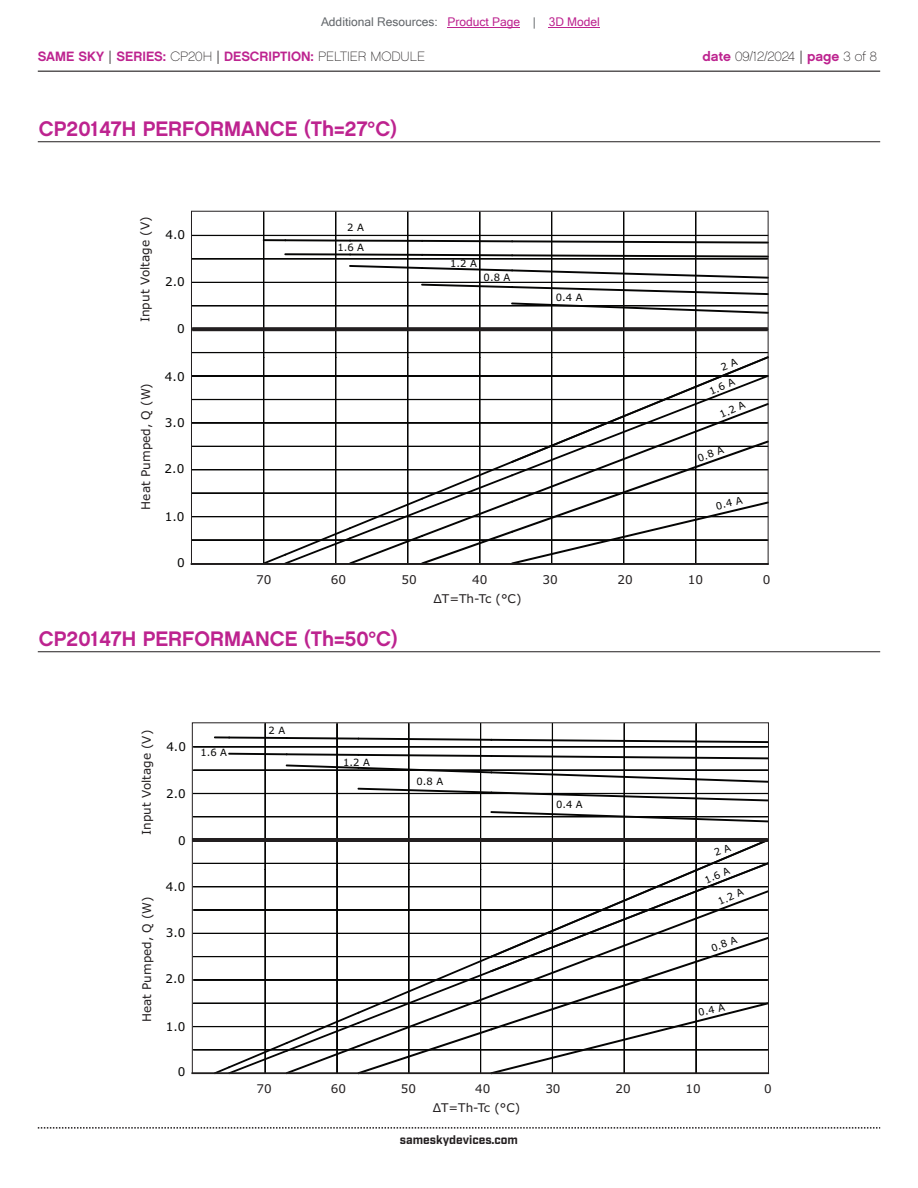
<style>
.page{position:relative;width:918px;height:1188px;background:#fff}
.page>*{position:absolute;margin:0;border:0;box-sizing:border-box;transform-origin:0 0}
.t1{font:21px "Chalet New York Nineteen Sixty";color:#bd238f}
.t2{font:13.5px "Chalet New York Nineteen Sixty";color:#bd238f}
.t3{font:13.5px "Chalet Paris Nineteen Sixty";letter-spacing:-.005em;color:#231f20}
.t4{font:12px "Verdana";color:#231f20}
.t5{font:12px "Verdana";color:#050504}
.t6{font:12px "Microsoft Sans Serif";color:#63676b}
.t7{font:700 12px "Industry";color:#231f20}
.t8{font:10.05px "Verdana";color:#050504}
.s1{color:#bd238f}
.s2{font-family:"Industry";color:#231f20}
.s3{font-family:"Chalet Paris Nineteen Sixty";color:#231f20}
.s4{font-family:"Chalet New York Nineteen Sixty";color:#bd238f}
.s5{font-family:"Industry"}
</style>
<div class="page">
<hr style="left:38px;top:71px;width:842px;height:1px;background:#231f20">
<svg style="left:38px;top:1127px;width:842px;height:2px"></svg>
<hr style="left:38px;top:141px;width:842px;height:1px;background:#231f20">
<hr style="left:38px;top:651px;width:842px;height:1px;background:#231f20">
<hr style="left:448px;top:27px;width:72px;height:1px;background:#bd238f">
<hr style="left:549px;top:27px;width:51px;height:1px;background:#bd238f">
<svg style="left:191px;top:212px;width:578px;height:353px"></svg>
<svg style="left:193px;top:723px;width:576px;height:351px"></svg>
<p class="t6" style="left:321px;top:15px;width:280px">Additional Resources: <span class="s1">Product Page</span> | <span class="s1">3D Model</span></p>
<p class="t2" style="left:38px;top:47px;width:389px">SAME SKY <span class="s2">|</span> SERIES: <span class="s3">CP20H</span> <span class="s2">|</span> DESCRIPTION: <span class="s3">PELTIER MODULE</span></p>
<p class="t3" style="left:703px;top:48px;width:176px"><span class="s4">date</span> 09/12/2024 <span class="s5">|</span> <span class="s4">page</span> 3 of 8</p>
<h1 class="t1" style="left:39px;top:115px;width:360px">CP20147H PERFORMANCE (Th=27°C)</h1>
<p class="t4" style="left:137px;top:322px;width:107px;rotate:-90deg">Input Voltage (V)</p>
<p class="t5" style="left:165px;top:226px;width:21px">4.0</p>
<p class="t5" style="left:165px;top:273px;width:21px">2.0</p>
<p class="t5" style="left:177px;top:321px;width:9px">0</p>
<p class="t4" style="left:137px;top:510px;width:128px;rotate:-90deg">Heat Pumped, Q (W)</p>
<p class="t5" style="left:165px;top:368px;width:21px">4.0</p>
<p class="t5" style="left:165px;top:414px;width:21px">3.0</p>
<p class="t5" style="left:165px;top:460px;width:21px">2.0</p>
<p class="t5" style="left:165px;top:509px;width:21px">1.0</p>
<p class="t5" style="left:177px;top:554px;width:9px">0</p>
<p class="t8" style="left:347px;top:221px;width:18px">2 A</p>
<p class="t8" style="left:337px;top:240px;width:28px">1.6 A</p>
<p class="t8" style="left:450px;top:257px;width:28px">1.2 A</p>
<p class="t8" style="left:484px;top:271px;width:28px">0.8 A</p>
<p class="t8" style="left:556px;top:290px;width:28px">0.4 A</p>
<p class="t8" style="left:707px;top:386px;width:28px;rotate:-24deg">1.6 A</p>
<p class="t8" style="left:717px;top:409px;width:28px;rotate:-24deg">1.2 A</p>
<p class="t8" style="left:696px;top:452px;width:28px;rotate:-20deg">0.8 A</p>
<p class="t8" style="left:715px;top:499px;width:28px;rotate:-13deg">0.4 A</p>
<p class="t4" style="left:256px;top:571px;width:17px">70</p>
<p class="t4" style="left:331px;top:571px;width:17px">60</p>
<p class="t4" style="left:402px;top:571px;width:17px">50</p>
<p class="t4" style="left:472px;top:571px;width:17px">40</p>
<p class="t4" style="left:543px;top:571px;width:17px">30</p>
<p class="t4" style="left:617px;top:571px;width:17px">20</p>
<p class="t4" style="left:688px;top:571px;width:17px">10</p>
<p class="t4" style="left:763px;top:571px;width:9px">0</p>
<h1 class="t1" style="left:39px;top:625px;width:360px">CP20147H PERFORMANCE (Th=50°C)</h1>
<p class="t4" style="left:433px;top:590px;width:90px">ΔT=Th-Tc (°C)</p>
<p class="t4" style="left:138px;top:835px;width:107px;rotate:-90deg">Input Voltage (V)</p>
<p class="t5" style="left:166px;top:739px;width:21px">4.0</p>
<p class="t5" style="left:166px;top:785px;width:21px">2.0</p>
<p class="t5" style="left:178px;top:832px;width:9px">0</p>
<p class="t4" style="left:139px;top:1022px;width:127px;rotate:-90deg">Heat Pumped, Q (W)</p>
<p class="t5" style="left:166px;top:879px;width:21px">4.0</p>
<p class="t5" style="left:166px;top:924px;width:21px">3.0</p>
<p class="t5" style="left:166px;top:970px;width:21px">2.0</p>
<p class="t5" style="left:166px;top:1018px;width:21px">1.0</p>
<p class="t5" style="left:178px;top:1063px;width:9px">0</p>
<p class="t8" style="left:200px;top:745px;width:28px">1.6 A</p>
<p class="t8" style="left:269px;top:723px;width:18px">2 A</p>
<p class="t8" style="left:343px;top:755px;width:28px">1.2 A</p>
<p class="t8" style="left:417px;top:775px;width:28px">0.8 A</p>
<p class="t8" style="left:556px;top:797px;width:28px">0.4 A</p>
<p class="t8" style="left:702px;top:874px;width:28px;rotate:-24deg">1.6 A</p>
<p class="t8" style="left:716px;top:896px;width:28px;rotate:-24deg">1.2 A</p>
<p class="t8" style="left:709px;top:942px;width:28px;rotate:-20deg">0.8 A</p>
<p class="t8" style="left:697px;top:1006px;width:28px;rotate:-13deg">0.4 A</p>
<p class="t4" style="left:257px;top:1081px;width:17px">70</p>
<p class="t4" style="left:331px;top:1081px;width:17px">60</p>
<p class="t4" style="left:401px;top:1081px;width:17px">50</p>
<p class="t4" style="left:475px;top:1081px;width:17px">40</p>
<p class="t4" style="left:545px;top:1081px;width:17px">30</p>
<p class="t4" style="left:615px;top:1081px;width:17px">20</p>
<p class="t4" style="left:686px;top:1081px;width:17px">10</p>
<p class="t4" style="left:764px;top:1081px;width:9px">0</p>
<p class="t4" style="left:433px;top:1099px;width:89px">ΔT=Th-Tc (°C)</p>
<p class="t7" style="left:400px;top:1132px;width:120px">sameskydevices.com</p>
</div>
